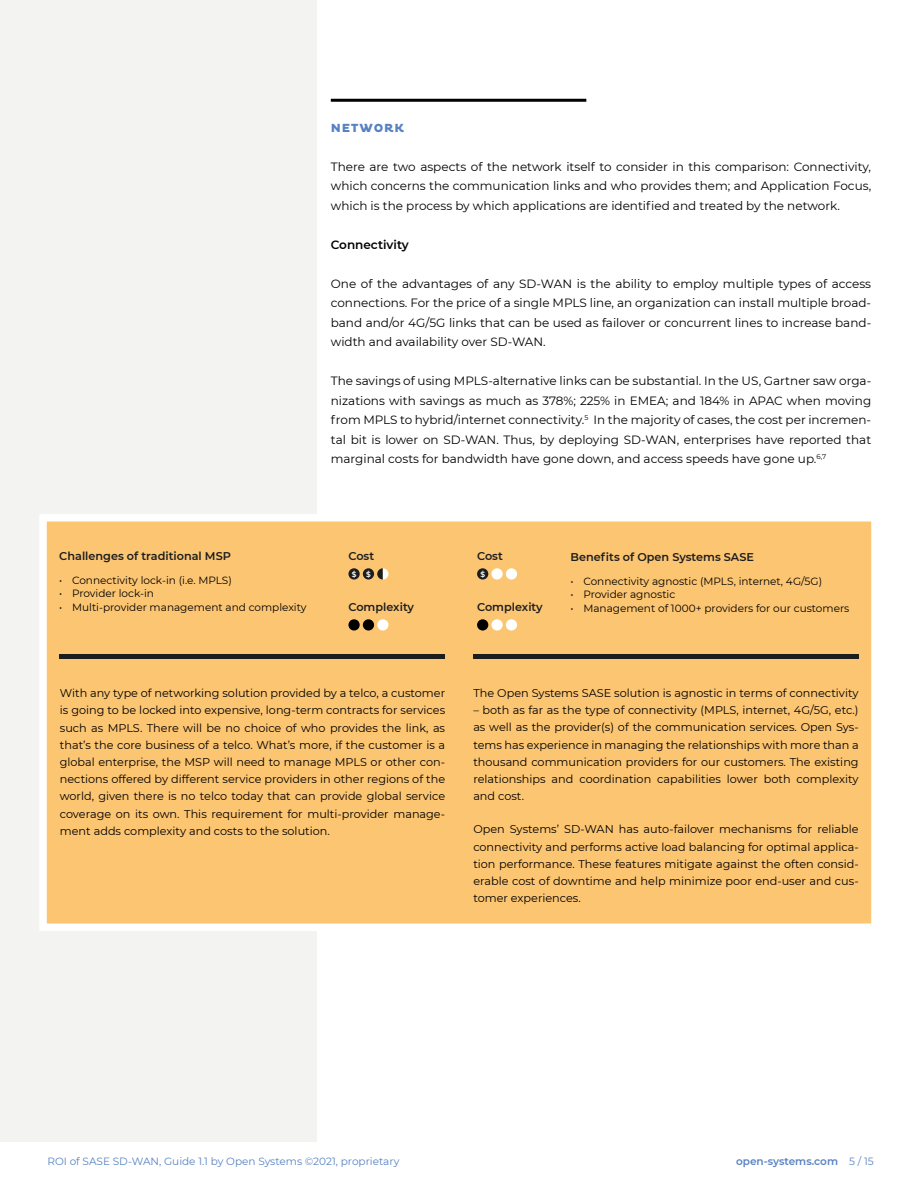
<style>
.page{position:relative;width:918px;height:1188px;background:#fff}
.page>*{position:absolute;margin:0;border:0;box-sizing:border-box;transform-origin:0 0}
.t1{font:12px/19.5px "Montserrat";color:#000;text-align:justify}
.t2{font:600 12px "Montserrat";color:#000}
.t3{font:800 12px "Pluto";letter-spacing:.065em;color:#5782c2}
.t4{font:11.25px/17.2px "Montserrat";color:#000;text-align:justify}
.t5{font:600 11.25px "Montserrat";color:#1c1d1d}
.t6{font:10.5px "Montserrat";color:#000}
.t7{font:10.5px "Montserrat";color:#5782c2}
.t8{font:600 10.5px "Montserrat";color:#5782c2}
.t9{font:600 7.5px "Montserrat";color:#fff}
.s1{font-weight:400}
</style>
<div class="page">
<div style="left:0;top:0;width:317px;height:1141px;background:#f3f3f2"></div>
<hr style="left:331px;top:99px;width:255px;height:3px;background:#000">
<div style="left:40px;top:514px;width:832px;height:417px;background:#fcc572"></div>
<div style="left:477px;top:568px;width:11px;height:12px;background:#1c1d1d;border-radius:50%"></div>
<div style="left:491px;top:568px;width:12px;height:12px;background:#fff;border-radius:50%"></div>
<div style="left:506px;top:568px;width:11px;height:12px;background:#fff;border-radius:50%"></div>
<div style="left:477px;top:619px;width:11px;height:12px;background:#000;border-radius:50%"></div>
<div style="left:491px;top:619px;width:12px;height:12px;background:#fff;border-radius:50%"></div>
<div style="left:506px;top:619px;width:11px;height:12px;background:#fff;border-radius:50%"></div>
<div style="left:348px;top:568px;width:12px;height:12px;background:#1c1d1d;border-radius:50%"></div>
<div style="left:363px;top:568px;width:11px;height:12px;background:#1c1d1d;border-radius:50%"></div>
<svg style="left:377px;top:568px;width:11px;height:12px"></svg>
<div style="left:348px;top:619px;width:12px;height:12px;background:#000;border-radius:50%"></div>
<div style="left:363px;top:619px;width:11px;height:12px;background:#000;border-radius:50%"></div>
<div style="left:377px;top:619px;width:11px;height:12px;background:#fff;border-radius:50%"></div>
<hr style="left:473px;top:655px;width:386px;height:4px;background:#1c1d1d">
<hr style="left:59px;top:655px;width:386px;height:4px;background:#1c1d1d">
<p class="t3" style="left:331px;top:120px;width:75px">NETWORK</p>
<p class="t1" style="left:331px;top:156px;width:542px">There are two aspects of the network itself to consider in this comparison: Connectivity, which concerns the communication links and who provides them; and Application Focus, which is the process by which applications are identified and treated by the network.</p>
<p class="t2" style="left:331px;top:236px;width:80px">Connectivity</p>
<p class="t1" style="left:331px;top:273px;width:542px">One of the advantages of any SD-WAN is the ability to employ multiple types of access connections. For the price of a single MPLS line, an organization can install multiple broad&shy;band and/or 4G/5G links that can be used as failover or concurrent lines to increase band&shy;width and availability over SD-WAN.</p>
<p class="t1" style="left:331px;top:371px;width:542px">The savings of using MPLS-alternative links can be substantial. In the US, Gartner saw orga&shy;nizations with savings as much as 378%; 225% in EMEA; and 184% in APAC when moving from MPLS to hybrid/internet connectivity.<sup>5</sup> In the majority of cases, the cost per incremen&shy;tal bit is lower on SD-WAN. Thus, by deploying SD-WAN, enterprises have reported that marginal costs for bandwidth have gone down, and access speeds have gone up.<sup>6,7</sup></p>
<p class="t5" style="left:59px;top:548px;width:173px">Challenges of traditional MSP</p>
<p class="t5" style="left:348px;top:548px;width:27px">Cost</p>
<p class="t9" style="left:352px;top:569px;width:6px">$</p>
<p class="t9" style="left:366px;top:569px;width:6px">$</p>
<p class="t5" style="left:348px;top:599px;width:67px">Complexity</p>
<p class="t6" style="left:59px;top:573px;width:174px">• Connectivity lock-in (i.e. MPLS)</p>
<p class="t6" style="left:59px;top:586px;width:96px">• Provider lock-in</p>
<p class="t6" style="left:59px;top:600px;width:249px">• Multi-provider management and complexity</p>
<p class="t5" style="left:477px;top:548px;width:27px">Cost</p>
<p class="t9" style="left:480px;top:569px;width:6px">$</p>
<p class="t5" style="left:477px;top:599px;width:67px">Complexity</p>
<p class="t5" style="left:571px;top:549px;width:185px">Benefits of Open Systems SASE</p>
<p class="t6" style="left:571px;top:574px;width:253px">• Connectivity agnostic (MPLS, internet, 4G/5G)</p>
<p class="t6" style="left:571px;top:587px;width:106px">• Provider agnostic</p>
<p class="t6" style="left:571px;top:601px;width:280px">• Management of 1000+ providers for our customers</p>
<p class="t4" style="left:60px;top:684px;width:387px">With any type of networking solution provided by a telco, a customer is going to be locked into expensive, long-term contracts for services such as MPLS. There will be no choice of who provides the link, as that’s the core business of a telco. What’s more, if the customer is a global enterprise, the MSP will need to manage MPLS or other con&shy;nections offered by different service providers in other regions of the world, given there is no telco today that can provide global service coverage on its own. This requirement for multi-provider manage&shy;ment adds complexity and costs to the solution.</p>
<p class="t4" style="left:473px;top:684px;width:387px">The Open Systems SASE solution is agnostic in terms of connectivity</p>
<p class="t4" style="left:473px;top:701px;width:387px">– both as far as the type of connectivity (MPLS, internet, 4G/5G, etc.) as well as the provider(s) of the communication services. Open Sys&shy;tems has experience in managing the relationships with more than a thousand communication providers for our customers. The existing relationships and coordination capabilities lower both complexity and cost.</p>
<p class="t4" style="left:473px;top:820px;width:387px">Open Systems’ SD-WAN has auto-failover mechanisms for reliable connectivity and performs active load balancing for optimal applica&shy;tion performance. These features mitigate against the often consid&shy;erable cost of downtime and help minimize poor end-user and cus&shy;tomer experiences.</p>
<p class="t7" style="left:47px;top:1154px;width:354px">ROI of SASE SD-WAN, Guide 1.1 by Open Systems ©2021, proprietary</p>
<p class="t8" style="left:736px;top:1154px;width:139px">open-systems.com <span class="s1">5 / 15</span></p>
</div>
